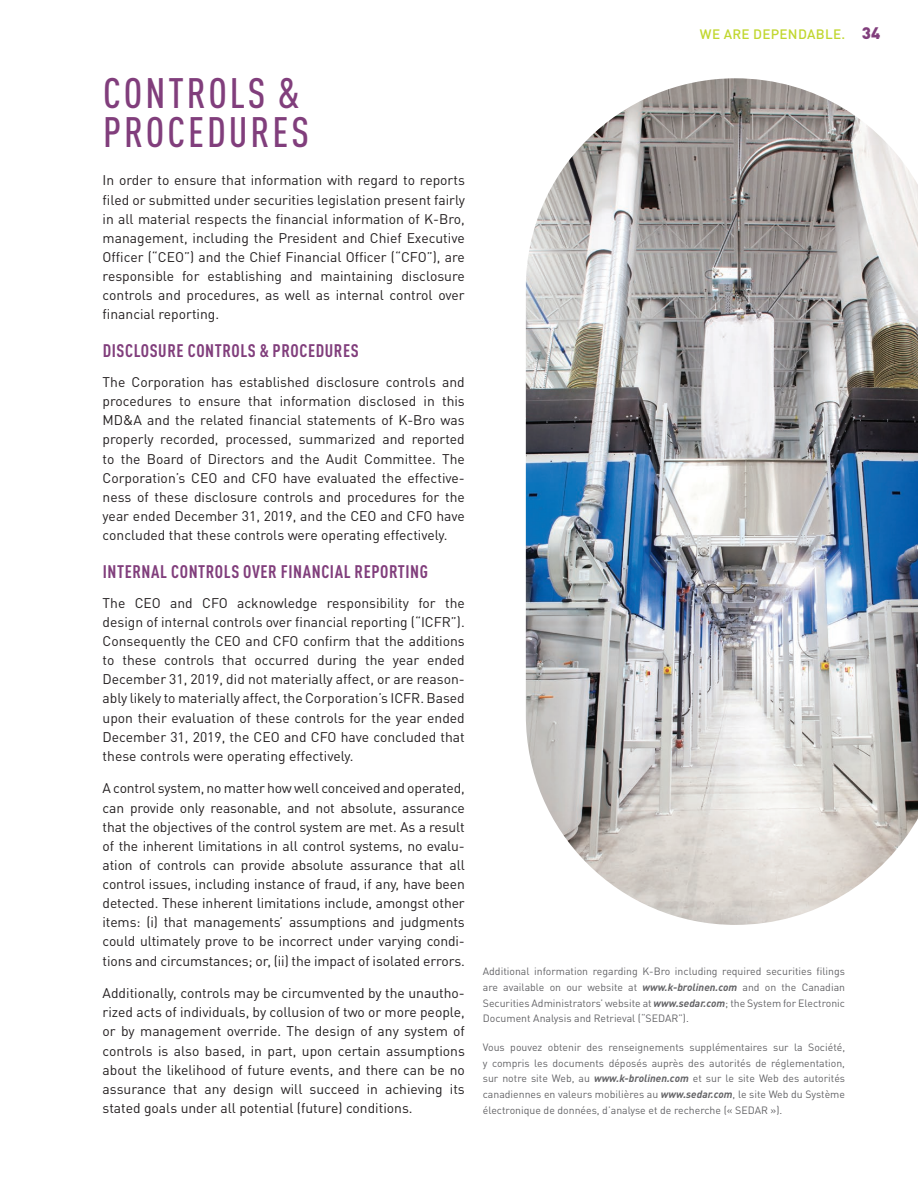
<style>
.page{position:relative;width:918px;height:1188px;background:#fff}
.page>*{position:absolute;margin:0;border:0;box-sizing:border-box;transform-origin:0 0}
.Header_1{font:500 condensed 42px/39px "DIN Pro";letter-spacing:.07em;color:#813e7c}
.Body_Sub_Header{font:700 condensed 18px "DIN Pro";letter-spacing:.03em;color:#813e7c}
.Body_Text{font:13.8px/19px "DIN Pro";color:#231f20;text-align:justify}
.t1{font:500 13.5px "DIN Pro";letter-spacing:.02em;color:#c1d72f}
.Body_Text-2{font:10.5px/15.6px "DIN Pro";color:#636366;text-align:justify}
.s1{font-weight:900;font-size:16.5px;color:#813e7c}
.s2{font-weight:700;font-style:italic}
</style>
<div class="page">
<img style="left:526px;top:78px;width:392px;height:847px">
<p class="Header_1" style="left:103px;top:70px;width:208px">CONTROLS &amp;<br>PROCEDURES</p>
<p class="Body_Text" style="left:103px;top:170px;width:364px">In order to ensure that information with regard to reports filed or submitted under securities legislation present fairly in all material respects the financial information of K-Bro, management, including the President and Chief Executive Officer (“CEO”) and the Chief Financial Officer (“CFO”), are responsible for establishing and maintaining disclosure controls and procedures, as well as internal control over financial reporting.</p>
<p class="Body_Sub_Header" style="left:103px;top:337px;width:257px">DISCLOSURE CONTROLS &amp; PROCEDURES</p>
<p class="Body_Text" style="left:103px;top:371px;width:364px">The Corporation has established disclosure controls and procedures to ensure that information disclosed in this MD&amp;A and the related financial statements of K-Bro was properly recorded, processed, summarized and reported to the Board of Directors and the Audit Committee. The Corporation’s CEO and CFO have evaluated the effective&shy;ness of these disclosure controls and procedures for the year ended December 31, 2019, and the CEO and CFO have concluded that these controls were operating effectively.</p>
<p class="Body_Sub_Header" style="left:103px;top:558px;width:327px">INTERNAL CONTROLS OVER FINANCIAL REPORTING</p>
<p class="Body_Text" style="left:103px;top:592px;width:364px">The CEO and CFO acknowledge responsibility for the design of internal controls over financial reporting (“ICFR”).<br>Consequently the CEO and CFO confirm that the additions to these controls that occurred during the year ended December 31, 2019, did not materially affect, or are reason&shy;ably likely to materially affect, the Corporation’s ICFR. Based upon their evaluation of these controls for the year ended December 31, 2019, the CEO and CFO have concluded that these controls were operating effectively.</p>
<p class="Body_Text" style="left:103px;top:778px;width:364px">A control system, no matter how well conceived and operated, can provide only reasonable, and not absolute, assurance that the objectives of the control system are met. As a result of the inherent limitations in all control systems, no evalu&shy;ation of controls can provide absolute assurance that all control issues, including instance of fraud, if any, have been detected. These inherent limitations include, amongst other items: (i) that managements’ assumptions and judgments could ultimately prove to be incorrect under varying condi&shy;tions and circumstances; or, (ii) the impact of isolated errors.</p>
<p class="Body_Text" style="left:103px;top:982px;width:364px">Additionally, controls may be circumvented by the unautho&shy;rized acts of individuals, by collusion of two or more people, or by management override. The design of any system of controls is also based, in part, upon certain assumptions about the likelihood of future events, and there can be no assurance that any design will succeed in achieving its stated goals under all potential (future) conditions.</p>
<p class="t1" style="left:700px;top:23px;width:182px">WE ARE DEPENDABLE. <span class="s1">34</span></p>
<p class="Body_Text-2" style="left:483px;top:963px;width:364px">Additional information regarding K-Bro including required securities filings are available on our website at <span class="s2">www.k-brolinen.com</span> and on the Canadian Securities Administrators’ website at <span class="s2">www.sedar.com</span>; the System for Electronic Document Analysis and Retrieval (“SEDAR”).</p>
<p class="Body_Text-2" style="left:483px;top:1039px;width:364px">Vous pouvez obtenir des renseignements supplémentaires sur la Société, y compris les documents déposés auprès des autorités de réglementation, sur notre site Web, au <span class="s2">www.k-brolinen.com</span> et sur le site Web des autorités canadiennes en valeurs mobilières au <span class="s2">www.sedar.com</span>, le site Web du Système électronique de données, d’analyse et de recherche (« SEDAR »).</p>
</div>
